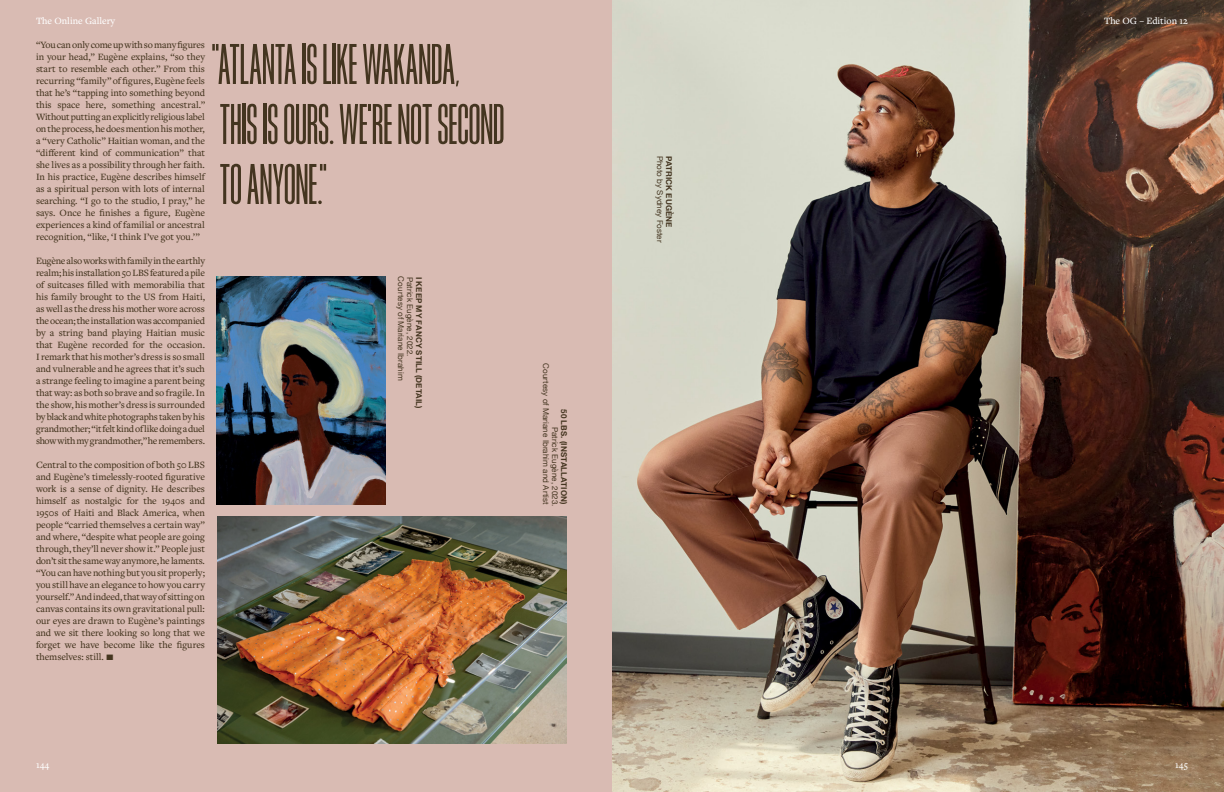
<style>
.page{position:relative;width:1224px;height:792px;background:#d9bbb3}
.page>*{position:absolute;margin:0;border:0;box-sizing:border-box;transform-origin:0 0}
.t1{font:60px/60px "Bee Three";letter-spacing:-.01em;color:#443520}
.t2{font:500 10px/12px "Freight Text Pro";letter-spacing:-.015em;color:#453620;text-align:justify}
.t3{font:500 10px "Freight Text Pro";color:#fff}
.t4{font:8px/9px "Helvetica Neue";letter-spacing:.015em;color:#443520;text-align:right}
.t5{font:700 8px "Helvetica Neue";letter-spacing:.015em;color:#443520}
</style>
<div class="page">
<img style="left:217px;top:516px;width:350px;height:228px">
<img style="left:612px;top:0;width:612px;height:792px">
<img style="left:217px;top:277px;width:169px;height:228px">
<p class="t3" style="left:36px;top:14px;width:81px">The Online Gallery</p>
<p class="t3" style="left:1104px;top:14px;width:85px">The OG – Edition 12</p>
<p class="t2" style="left:36px;top:38px;width:171px">“You can only come up with so many figures in your head,” Eugène explains, “so they start to resemble each other.” From this recurring “family” of figures, Eugène feels that he’s “tapping into something beyond this space here, something ancestral.” Without putting an explicitly religious label on the process, he does mention his mother, a “very Catholic” Haitian woman, and the “different kind of communication” that she lives as a possibility through her faith.<br>In his practice, Eugène describes himself as a spiritual person with lots of internal searching. “I go to the studio, I pray,” he says. Once he finishes a figure, Eugène experiences a kind of familial or ancestral recognition, “like, ‘I think I’ve got you.’”</p>
<p class="t2" style="left:36px;top:254px;width:171px">Eugène also works with family in the earthly realm; his installation 50 LBS featured a pile of suitcases filled with memorabilia that his family brought to the US from Haiti, as well as the dress his mother wore across the ocean; the installation was accompanied by a string band playing Haitian music that Eugène recorded for the occasion.<br>I remark that his mother’s dress is so small and vulnerable and he agrees that it’s such a strange feeling to imagine a parent being that way: as both so brave and so fragile. In the show, his mother’s dress is surrounded by black and white photographs taken by his grandmother; “it felt kind of like doing a duel show with my grandmother,” he remembers.</p>
<p class="t2" style="left:36px;top:458px;width:171px">Central to the composition of both 50 LBS and Eugène’s timelessly-rooted figurative work is a sense of dignity. He describes himself as nostalgic for the 1940s and 1950s of Haiti and Black America, when people “carried themselves a certain way” and where, “despite what people are going through, they’ll never show it.” People just don’t sit the same way anymore, he laments. “You can have nothing but you sit properly; you still have an elegance to how you carry yourself.” And indeed, that way of sitting on canvas contains its own gravitational pull: our eyes are drawn to Eugène’s paintings and we sit there looking so long that we forget we have become like the figures themselves: still.</p>
<h1 class="t1" style="left:211px;top:35px;width:295px">“ATLANTA IS LIKE WAKANDA,<br>THIS IS OURS. WE’RE NOT SECOND<br>TO ANYONE.“</h1>
<p class="t4" style="left:405px;top:276px;width:105px;rotate:90deg">Courtesy of Mariane Ibrahim</p>
<p class="t4" style="left:414px;top:277px;width:81px;rotate:90deg">Patrick Eugène, 2022.</p>
<p class="t5" style="left:424px;top:277px;width:134px;rotate:90deg">I KEEP MY FANCY STILL (DETAIL)</p>
<p class="t4" style="left:560px;top:363px;width:145px;rotate:90deg">Patrick Eugène, 2023.<br>Courtesy of Mariane Ibrahim and Artist</p>
<p class="t5" style="left:569px;top:409px;width:97px;rotate:90deg">50 LBS. (INSTALLATION)</p>
<p class="t4" style="left:664px;top:156px;width:89px;rotate:90deg">Photo by Sydney Foster</p>
<p class="t5" style="left:674px;top:156px;width:73px;rotate:90deg">PATRICK EUGÈNE</p>
<p class="t3" style="left:36px;top:758px;width:15px">144</p>
<p class="t3" style="left:1175px;top:758px;width:14px">145</p>
</div>
